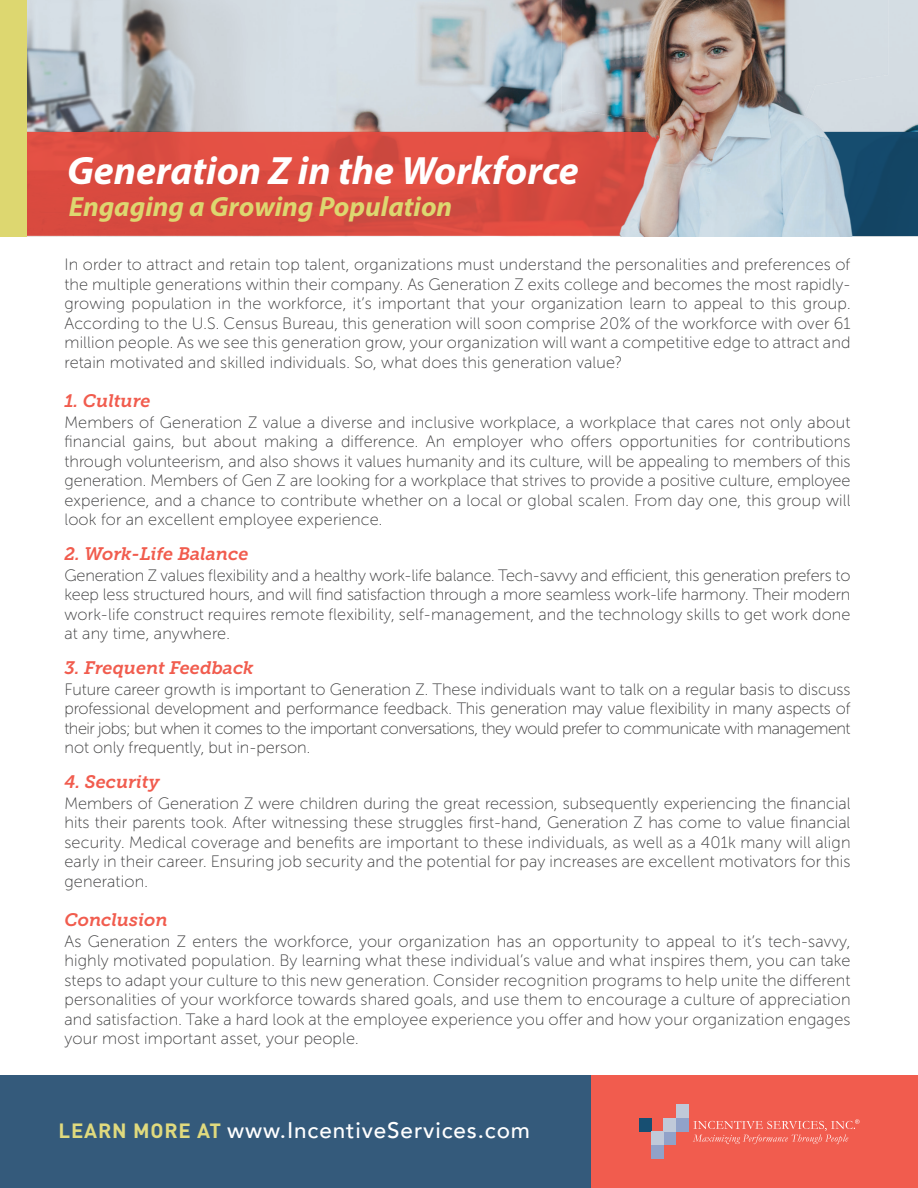
<style>
.page{position:relative;width:918px;height:1188px;background:#fff}
.page>*{position:absolute;margin:0;border:0;box-sizing:border-box;transform-origin:0 0}
.t1{font:italic 700 39.75px "Myriad Pro";color:#fff}
.t2{font:italic 700 27.9px "Myriad Pro";color:#ddd770}
.t3{font:500 22.5px "Avenir";letter-spacing:.04em;color:#fff}
.t4{font:italic 18px "Museo Slab 700";color:#f15c4e}
.t5{font:16.5px/19.5px "Museo Sans Rounded 100";letter-spacing:.01em;color:#3e3e3f;text-align:justify}
.s1{font-family:"DIN Pro";font-weight:700;font-size:20.4px;color:#e0da7e}
</style>
<div class="page">
<div style="left:586px;top:1076px;width:332px;height:112px;background:#f15c4e"></div>
<div style="left:0;top:1076px;width:590px;height:112px;background:#345a7b"></div>
<div style="left:640px;top:1118px;width:12px;height:13px;background:#174f72"></div>
<div style="left:652px;top:1145px;width:12px;height:13px;background:#91a2c9"></div>
<div style="left:664px;top:1131px;width:12px;height:14px;background:#91a2c9"></div>
<div style="left:676px;top:1118px;width:12px;height:13px;background:#91a2c9"></div>
<div style="left:652px;top:1131px;width:12px;height:14px;background:#c0c9d9"></div>
<div style="left:664px;top:1118px;width:12px;height:13px;background:#c0c9d9"></div>
<div style="left:676px;top:1104px;width:12px;height:14px;background:#c0c9d9"></div>
<svg style="left:693px;top:1119px;width:166px;height:25px"></svg>
<img style="left:26px;top:0;width:892px;height:132px">
<svg style="left:26px;top:132px;width:154px;height:104px;background:#da4d41"></svg>
<div style="left:0;top:0;width:26px;height:236px;background:#ddd770"></div>
<div style="left:891px;top:132px;width:27px;height:104px;background:#134565"></div>
<img style="left:180px;top:0;width:711px;height:236px">
<h1 class="t1" style="left:67px;top:145px;width:513px">Generation Z in the Workforce</h1>
<h2 class="t2" style="left:69px;top:188px;width:385px">Engaging a Growing Population</h2>
<p class="t5" style="left:64px;top:255px;width:788px">In order to attract and retain top talent, organizations must understand the personalities and preferences of the multiple generations within their company. As Generation Z exits college and becomes the most rapidly&shy;growing population in the workforce, it’s important that your organization learn to appeal to this group.<br>According to the U.S. Census Bureau, this generation will soon comprise 20% of the workforce with over 61 million people. As we see this generation grow, your organization will want a competitive edge to attract and retain motivated and skilled individuals. So, what does this generation value?</p>
<p class="t4" style="left:64px;top:390px;width:88px">1. Culture</p>
<p class="t5" style="left:64px;top:413px;width:788px">Members of Generation Z value a diverse and inclusive workplace, a workplace that cares not only about financial gains, but about making a difference. An employer who offers opportunities for contributions through volunteerism, and also shows it values humanity and its culture, will be appealing to members of this generation. Members of Gen Z are looking for a workplace that strives to provide a positive culture, employee experience, and a chance to contribute whether on a local or global scalen. From day one, this group will look for an excellent employee experience.</p>
<p class="t4" style="left:64px;top:543px;width:185px">2. Work-Life Balance</p>
<p class="t5" style="left:64px;top:566px;width:788px">Generation Z values flexibility and a healthy work-life balance. Tech-savvy and efficient, this generation prefers to keep less structured hours, and will find satisfaction through a more seamless work-life harmony. Their modern work-life construct requires remote flexibility, self-management, and the technology skills to get work done at any time, anywhere.</p>
<p class="t4" style="left:64px;top:657px;width:191px">3. Frequent Feedback</p>
<p class="t5" style="left:64px;top:680px;width:788px">Future career growth is important to Generation Z. These individuals want to talk on a regular basis to discuss professional development and performance feedback. This generation may value flexibility in many aspects of their jobs; but when it comes to the important conversations, they would prefer to communicate with management not only frequently, but in-person.</p>
<p class="t4" style="left:64px;top:771px;width:97px">4. Security</p>
<p class="t5" style="left:64px;top:794px;width:788px">Members of Generation Z were children during the great recession, subsequently experiencing the financial hits their parents took. After witnessing these struggles first-hand, Generation Z has come to value financial security. Medical coverage and benefits are important to these individuals, as well as a 401k many will align early in their career. Ensuring job security and the potential for pay increases are excellent motivators for this generation.</p>
<p class="t4" style="left:64px;top:909px;width:105px">Conclusion</p>
<p class="t5" style="left:64px;top:932px;width:788px">As Generation Z enters the workforce, your organization has an opportunity to appeal to it’s tech-savvy, highly motivated population. By learning what these individual’s value and what inspires them, you can take steps to adapt your culture to this new generation. Consider recognition programs to help unite the different personalities of your workforce towards shared goals, and use them to encourage a culture of appreciation and satisfaction. Take a hard look at the employee experience you offer and how your organization engages your most important asset, your people.</p>
<h3 class="t3" style="left:59px;top:1110px;width:473px"><span class="s1">LEARN MORE AT</span> www.IncentiveServices.com</h3>
</div>
